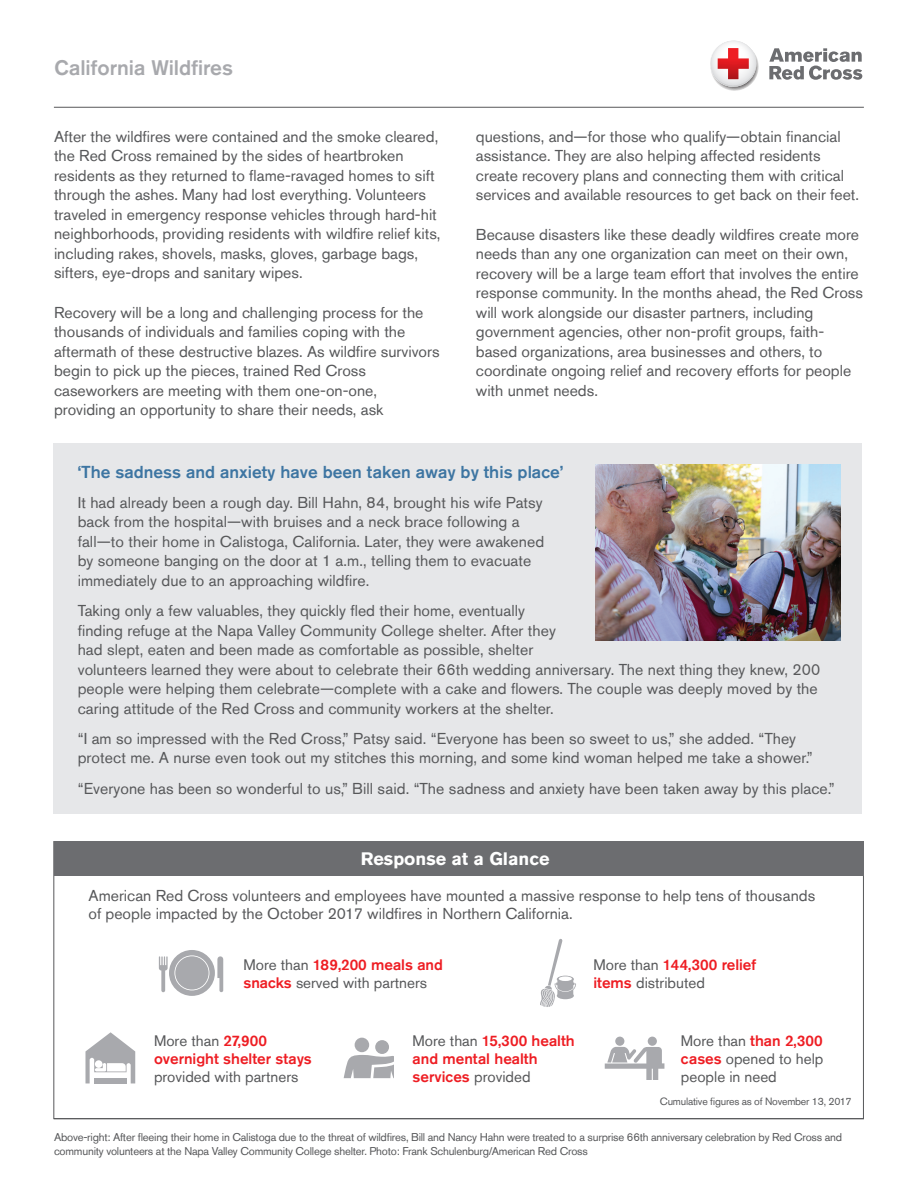
<style>
.page{position:relative;width:918px;height:1188px;background:#fff}
.page>*{position:absolute;margin:0;border:0;box-sizing:border-box;transform-origin:0 0}
.t1{font:500 21px "Akzidenz Grotesk Std";color:#a8a9ad}
.t2{font:700 18px "Akzidenz Grotesk Std";color:#fff}
.t3{font:500 17.25px "Akzidenz Grotesk Std";color:#3d75a2}
.t4{font:15.75px/19.5px "Akzidenz Grotesk Std";color:#57585a}
.t5{font:15.15px/18.1px "Akzidenz Grotesk Std";color:#57585a}
.t6{font:500 15.15px/18.1px "Akzidenz Grotesk Std";color:#ee1d23}
.t7{font:11.25px/13.5px "Akzidenz Grotesk Std";letter-spacing:-.02em;color:#57585a}
.t8{font:10.5px "Akzidenz Grotesk Std";letter-spacing:-.02em;color:#57585a}
.s1{font-weight:500;color:#ee1d23}
.s2{font-weight:400;color:#57585a}
</style>
<div class="page">
<hr style="left:54px;top:107px;width:810px;height:1px;background:#57585a">
<svg style="left:710px;top:40px;width:49px;height:51px"></svg>
<svg style="left:769px;top:48px;width:93px;height:32px"></svg>
<div style="left:54px;top:443px;width:808px;height:371px;background:#e6e7e9"></div>
<svg style="left:53px;top:841px;width:811px;height:278px"></svg>
<div style="left:54px;top:841px;width:809px;height:35px;background:#6c6d70"></div>
<svg style="left:540px;top:939px;width:36px;height:68px"></svg>
<svg style="left:159px;top:950px;width:64px;height:46px"></svg>
<div style="left:175px;top:956px;width:34px;height:34px;background:#a8a9ad;border-radius:50%"></div>
<div style="left:355px;top:1038px;width:14px;height:14px;background:#a8a9ad;border-radius:50%"></div>
<div style="left:375px;top:1040px;width:14px;height:14px;background:#a8a9ad;border-radius:50%"></div>
<svg style="left:344px;top:1055px;width:49px;height:23px"></svg>
<svg style="left:85px;top:1032px;width:50px;height:51px"></svg>
<div style="left:648px;top:1037px;width:9px;height:9px;background:#a8a9ad;border-radius:50%"></div>
<svg style="left:605px;top:1047px;width:59px;height:32px"></svg>
<div style="left:615px;top:1037px;width:9px;height:9px;background:#a8a9ad;border-radius:50%"></div>
<img style="left:595px;top:465px;width:246px;height:176px">
<h1 class="t1" style="left:55px;top:55px;width:180px">California Wildfires</h1>
<p class="t4" style="left:54px;top:126px;width:388px">After the wildfires were contained and the smoke cleared, the Red Cross remained by the sides of heartbroken residents as they returned to flame-ravaged homes to sift through the ashes. Many had lost everything. Volunteers traveled in emergency response vehicles through hard-hit neighborhoods, providing residents with wildfire relief kits, including rakes, shovels, masks, gloves, garbage bags, sifters, eye-drops and sanitary wipes.</p>
<p class="t4" style="left:54px;top:302px;width:387px">Recovery will be a long and challenging process for the thousands of individuals and families coping with the aftermath of these destructive blazes. As wildfire survivors begin to pick up the pieces, trained Red Cross caseworkers are meeting with them one-on-one, providing an opportunity to share their needs, ask</p>
<p class="t4" style="left:476px;top:126px;width:385px">questions, and—for those who qualify—obtain financial assistance. They are also helping affected residents create recovery plans and connecting them with critical services and available resources to get back on their feet.</p>
<p class="t4" style="left:476px;top:224px;width:389px">Because disasters like these deadly wildfires create more needs than any one organization can meet on their own, recovery will be a large team effort that involves the entire response community. In the months ahead, the Red Cross will work alongside our disaster partners, including government agencies, other non-profit groups, faith&shy;based organizations, area businesses and others, to coordinate ongoing relief and recovery efforts for people with unmet needs.</p>
<p class="t3" style="left:78px;top:461px;width:487px">‘The sadness and anxiety have been taken away by this place’</p>
<p class="t4" style="left:78px;top:492px;width:468px">It had already been a rough day. Bill Hahn, 84, brought his wife Patsy back from the hospital—with bruises and a neck brace following a fall—to their home in Calistoga, California. Later, they were awakened by someone banging on the door at 1 a.m., telling them to evacuate immediately due to an approaching wildfire.</p>
<p class="t4" style="left:78px;top:601px;width:744px">Taking only a few valuables, they quickly fled their home, eventually<br>finding refuge at the Napa Valley Community College shelter. After they<br>had slept, eaten and been made as comfortable as possible, shelter<br>volunteers learned they were about to celebrate their 66th wedding anniversary. The next thing they knew, 200 people were helping them celebrate—complete with a cake and flowers. The couple was deeply moved by the caring attitude of the Red Cross and community workers at the shelter.</p>
<p class="t4" style="left:78px;top:729px;width:737px">“I am so impressed with the Red Cross,” Patsy said. “Everyone has been so sweet to us,” she added. “They protect me. A nurse even took out my stitches this morning, and some kind woman helped me take a shower.”</p>
<p class="t4" style="left:78px;top:778px;width:759px">“Everyone has been so wonderful to us,” Bill said. “The sadness and anxiety have been taken away by this place.”</p>
<p class="t2" style="left:361px;top:848px;width:190px">Response at a Glance</p>
<p class="t4" style="left:88px;top:887px;width:728px;line-height:17.5px">American Red Cross volunteers and employees have mounted a massive response to help tens of thousands of people impacted by the October 2017 wildfires in Northern California.</p>
<p class="t5" style="left:594px;top:955px;width:164px">More than <span class="s1">144,300 relief items</span> distributed</p>
<p class="t5" style="left:243px;top:955px;width:201px">More than <span class="s1">189,200 meals and snacks</span> served with partners</p>
<p class="t6" style="left:413px;top:1031px;width:164px"><span class="s2">More than</span> 15,300 health and mental health services <span class="s2">provided</span></p>
<p class="t5" style="left:681px;top:1031px;width:144px;text-align:justify">More than <span class="s1">than 2,300 cases</span> opened to help people in need</p>
<p class="t8" style="left:660px;top:1095px;width:193px">Cumulative figures as of November 13, 2017</p>
<p class="t7" style="left:54px;top:1130px;width:790px">Above-right: After fleeing their home in Calistoga due to the threat of wildfires, Bill and Nancy Hahn were treated to a surprise 66th anniversary celebration by Red Cross and community volunteers at the Napa Valley Community College shelter. Photo: Frank Schulenburg/American Red Cross</p>
<p class="t6" style="left:154px;top:1031px;width:159px"><span class="s2">More than</span> 27,900 overnight shelter stays</p>
<p class="t5" style="left:154px;top:1067px;width:146px">provided with partners</p>
</div>
